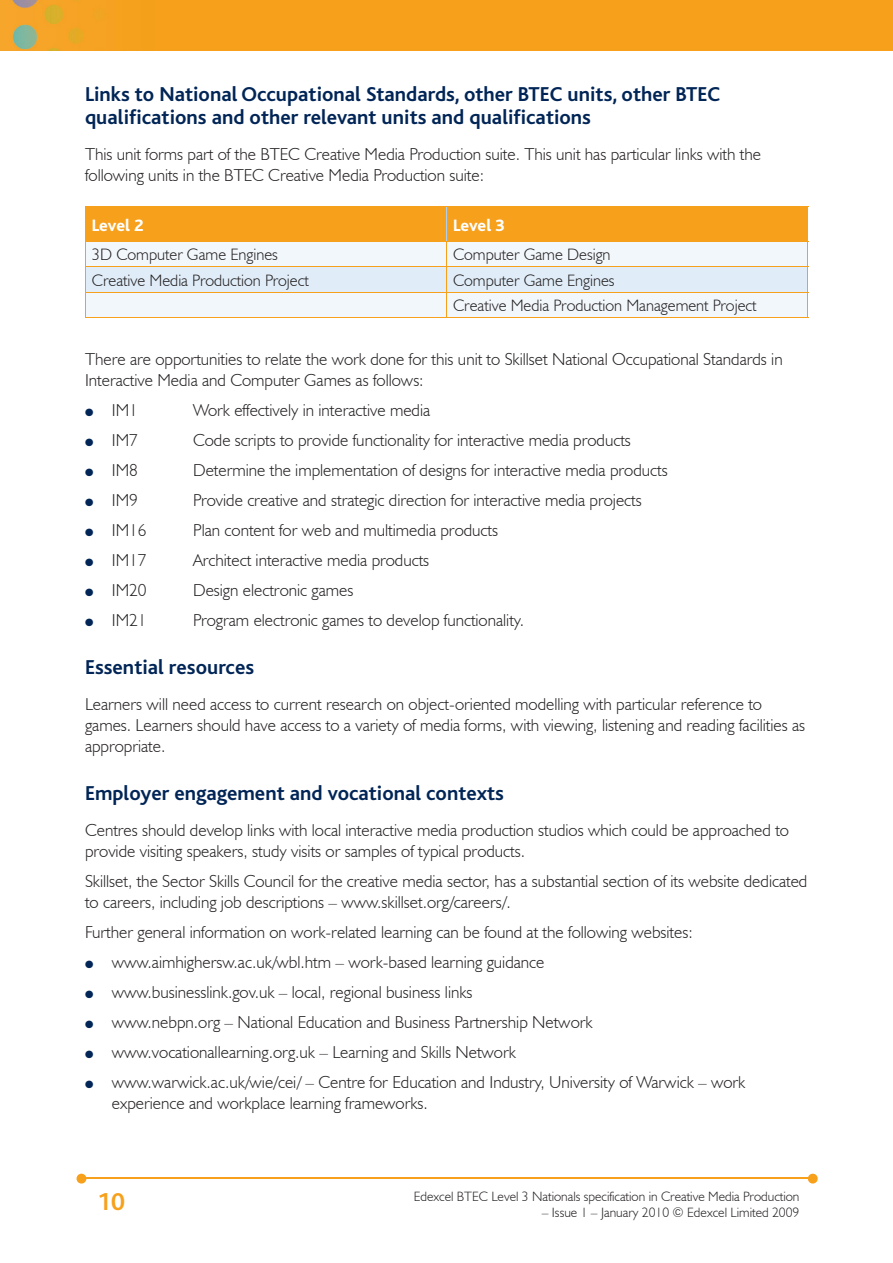
<style>
.page{position:relative;width:893px;height:1263px;background:#fff}
.page>*{position:absolute;margin:0;border:0;box-sizing:border-box;transform-origin:0 0}
.t1{font:700 25.5px "Bliss";color:#f6a01b}
.t2{font:700 21px/22.5px "Bliss";color:#002556}
.t3{font:300 17.25px/21px "Humanist 521 BT";color:#231f20}
.t4{font:800 17.25px "Bliss";letter-spacing:-.005em;color:#fff}
.t5{font:300 16.5px/25.3px "Humanist 521 BT";color:#231f20}
.t6{font:300 13.5px "Humanist 521 BT";color:#231f20}
.t7{font:10.5px "Zapf Dingbats";color:#002556}
</style>
<div class="page">
<img style="left:0;top:0;width:893px;height:51px">
<hr style="left:82px;top:1178px;width:728px;height:1px;background:#f6a01b">
<svg style="left:808px;top:1174px;width:10px;height:9px"></svg>
<svg style="left:77px;top:1174px;width:9px;height:9px"></svg>
<hr style="left:85px;top:206px;width:362px;height:1px;background:#f6a01b">
<hr style="left:447px;top:206px;width:361px;height:1px;background:#f6a01b">
<hr style="left:85px;top:317px;width:362px;height:1px;background:#f6a01b">
<hr style="left:447px;top:317px;width:361px;height:1px;background:#f6a01b">
<svg style="left:85px;top:207px;width:723px;height:110px"></svg>
<hr style="left:85px;top:292px;width:362px;height:1px;background:#f6a01b">
<hr style="left:447px;top:292px;width:361px;height:1px;background:#f6a01b">
<p class="t2" style="left:85px;top:83px;width:637px">Links to National Occupational Standards, other BTEC units, other BTEC qualifications and other relevant units and qualifications</p>
<p class="t3" style="left:85px;top:143px;width:677px">This unit forms part of the BTEC Creative Media Production suite. This unit has particular links with the following units in the BTEC Creative Media Production suite:</p>
<p class="t4" style="left:92px;top:216px;width:53px">Level 2</p>
<p class="t4" style="left:453px;top:216px;width:53px">Level 3</p>
<p class="t5" style="left:92px;top:242px;width:188px">3D Computer Game Engines</p>
<p class="t5" style="left:453px;top:242px;width:159px">Computer Game Design</p>
<p class="t5" style="left:92px;top:267px;width:219px">Creative Media Production Project</p>
<p class="t5" style="left:453px;top:267px;width:305px">Computer Game Engines<br>Creative Media Production Management Project</p>
<p class="t3" style="left:85px;top:348px;width:699px">There are opportunities to relate the work done for this unit to Skillset National Occupational Standards in<br>Interactive Media and Computer Games as follows:</p>
<p class="t3" style="left:112px;top:399px;width:28px">IM1</p>
<p class="t3" style="left:193px;top:399px;width:239px">Work effectively in interactive media</p>
<p class="t3" style="left:112px;top:429px;width:28px">IM7</p>
<p class="t3" style="left:193px;top:429px;width:439px">Code scripts to provide functionality for interactive media products</p>
<p class="t3" style="left:112px;top:459px;width:28px">IM8</p>
<p class="t3" style="left:193px;top:459px;width:476px">Determine the implementation of designs for interactive media products</p>
<p class="t3" style="left:112px;top:489px;width:28px">IM9</p>
<p class="t3" style="left:193px;top:489px;width:450px">Provide creative and strategic direction for interactive media projects</p>
<p class="t3" style="left:112px;top:519px;width:36px">IM16</p>
<p class="t3" style="left:193px;top:519px;width:307px">Plan content for web and multimedia products</p>
<p class="t3" style="left:112px;top:549px;width:36px">IM17</p>
<p class="t3" style="left:193px;top:549px;width:238px">Architect interactive media products</p>
<p class="t3" style="left:112px;top:579px;width:36px">IM20</p>
<p class="t3" style="left:193px;top:579px;width:162px">Design electronic games</p>
<p class="t3" style="left:112px;top:609px;width:36px">IM21</p>
<p class="t3" style="left:193px;top:609px;width:332px">Program electronic games to develop functionality.</p>
<p class="t2" style="left:85px;top:656px;width:171px">Essential resources</p>
<p class="t3" style="left:85px;top:693px;width:722px">Learners will need access to current research on object-oriented modelling with particular reference to games. Learners should have access to a variety of media forms, with viewing, listening and reading facilities as appropriate.</p>
<p class="t2" style="left:85px;top:783px;width:420px">Employer engagement and vocational contexts</p>
<p class="t3" style="left:85px;top:820px;width:705px">Centres should develop links with local interactive media production studios which could be approached to provide visiting speakers, study visits or samples of typical products.</p>
<p class="t3" style="left:85px;top:871px;width:724px">Skillset, the Sector Skills Council for the creative media sector, has a substantial section of its website dedicated to careers, including job descriptions – www.skillset.org/careers/.</p>
<p class="t3" style="left:112px;top:917px;width:635px;line-height:30px;text-indent:-27px">Further general information on work-related learning can be found at the following websites: www.aimhighersw.ac.uk/wbl.htm – work-based learning guidance<br>www.businesslink.gov.uk – local, regional business links<br>www.nebpn.org – National Education and Business Partnership Network www.vocationallearning.org.uk – Learning and Skills Network<br>www.warwick.ac.uk/wie/cei/ – Centre for Education and Industry, University of Warwick – work</p>
<p class="t3" style="left:112px;top:1093px;width:318px">experience and workplace learning frameworks.</p>
<p class="t7" style="left:85px;top:407px;width:10px">●</p>
<p class="t7" style="left:85px;top:437px;width:10px">●</p>
<p class="t7" style="left:85px;top:467px;width:10px">●</p>
<p class="t7" style="left:85px;top:497px;width:10px">●</p>
<p class="t7" style="left:85px;top:527px;width:10px">●</p>
<p class="t7" style="left:85px;top:557px;width:10px">●</p>
<p class="t7" style="left:85px;top:587px;width:10px">●</p>
<p class="t7" style="left:85px;top:617px;width:10px">●</p>
<p class="t7" style="left:85px;top:960px;width:10px">●</p>
<p class="t7" style="left:85px;top:990px;width:10px">●</p>
<p class="t7" style="left:85px;top:1020px;width:10px">●</p>
<p class="t7" style="left:85px;top:1050px;width:10px">●</p>
<p class="t7" style="left:85px;top:1080px;width:10px">●</p>
<h1 class="t1" style="left:97px;top:1189px;width:29px">10</h1>
<p class="t6" style="left:414px;top:1188px;width:387px">Edexcel BTEC Level 3 Nationals specification in Creative Media Production</p>
<p class="t6" style="left:542px;top:1204px;width:259px">– Issue 1 – January 2010 © Edexcel Limited 2009</p>
</div>
